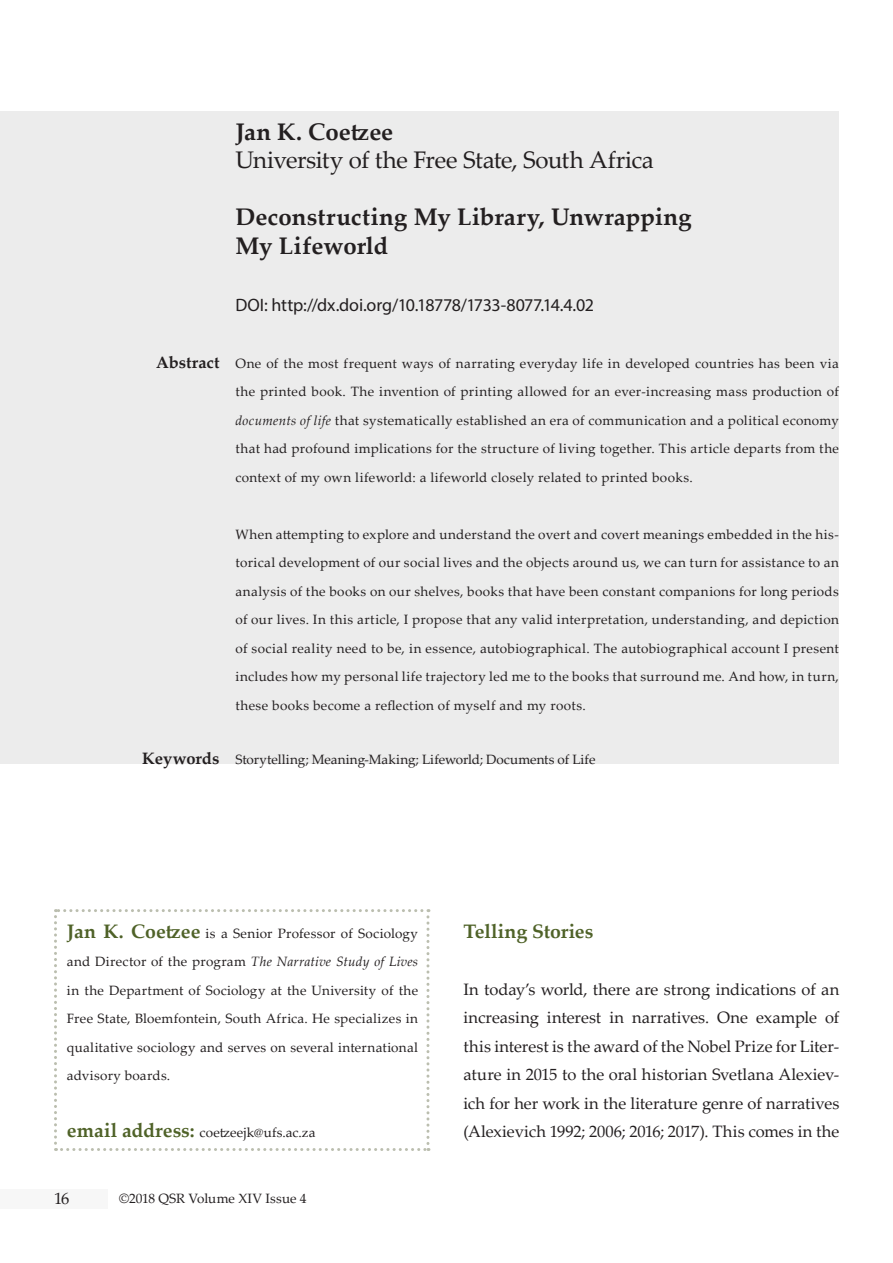
<style>
.page{position:relative;width:893px;height:1263px;background:#fff}
.page>*{position:absolute;margin:0;border:0;box-sizing:border-box;transform-origin:0 0}
.t1{font:700 24px/28.5px "Palatino Linotype";color:#231f20}
.t2{font:24px "Palatino Linotype";letter-spacing:-.02em;color:#231f20}
.t3{font:700 19.5px "Palatino Linotype";color:#4f6228}
.t4{font:18px "Myriad Pro";letter-spacing:-.015em;color:#231f20}
.t5{font:16.5px/28.5px "Palatino Linotype";letter-spacing:-.005em;color:#231f20;text-align:justify}
.t6{font:700 16.5px "Palatino Linotype";color:#231f20}
.t7{font:13.5px/28.5px "Palatino Linotype";letter-spacing:.015em;color:#231f20;text-align:justify}
.t8{font:13.5px "Palatino Linotype";letter-spacing:-.005em;color:#231f20}
.s1{font-style:italic}
.s2{font-weight:700;font-size:19.5px;color:#4f6228}
</style>
<div class="page">
<div style="left:0;top:1189px;width:108px;height:20px;background:#f7f7f7"></div>
<div style="left:0;top:111px;width:838px;height:653px;background:#ececec"></div>
<svg style="left:54px;top:909px;width:375px;height:242px"></svg>
<h1 class="t1" style="left:235px;top:116px;width:159px">Jan K. Coetzee</h1>
<h1 class="t2" style="left:235px;top:143px;width:420px">University of the Free State, South Africa</h1>
<h1 class="t1" style="left:235px;top:202px;width:458px">Deconstructing My Library, Unwrapping<br>My Lifeworld</h1>
<h3 class="t4" style="left:235px;top:293px;width:360px">DOI: http://dx.doi.org/10.18778/1733-8077.14.4.02</h3>
<p class="t6" style="left:156px;top:350px;width:65px">Abstract</p>
<p class="t7" style="left:235px;top:348px;width:605px">One of the most frequent ways of narrating everyday life in developed countries has been via the printed book. The invention of printing allowed for an ever-increasing mass production of <span class="s1">documents of life</span> that systematically established an era of communication and a political economy that had profound implications for the structure of living together. This article departs from the context of my own lifeworld: a lifeworld closely related to printed books.</p>
<p class="t6" style="left:142px;top:746px;width:79px">Keywords</p>
<p class="t7" style="left:235px;top:519px;width:605px">When attempting to explore and understand the overt and covert meanings embedded in the his&shy;torical development of our social lives and the objects around us, we can turn for assistance to an analysis of the books on our shelves, books that have been constant companions for long periods of our lives. In this article, I propose that any valid interpretation, understanding, and depiction of social reality need to be, in essence, autobiographical. The autobiographical account I present includes how my personal life trajectory led me to the books that surround me. And how, in turn, these books become a reflection of myself and my roots.</p>
<p class="t8" style="left:235px;top:749px;width:362px">Storytelling; Meaning-Making; Lifeworld; Documents of Life</p>
<p class="t7" style="left:67px;top:918px;width:353px"><span class="s2">Jan K. Coetzee</span> is a Senior Professor of Sociology and Director of the program <span class="s1">The Narrative Study of Lives </span>in the Department of Sociology at the University of the Free State, Bloemfontein, South Africa. He specializes in qualitative sociology and serves on several international advisory boards.</p>
<p class="t7" style="left:67px;top:1118px;width:250px"><span class="s2">email address:</span> coetzeejk@ufs.ac.za</p>
<p class="t5" style="left:54px;top:1183px;width:17px">16</p>
<p class="t8" style="left:119px;top:1188px;width:189px">©2018 QSR Volume XIV Issue 4</p>
<h2 class="t3" style="left:463px;top:917px;width:131px">Telling Stories</h2>
<p class="t5" style="left:463px;top:974px;width:377px">In today’s world, there are strong indications of an increasing interest in narratives. One example of this interest is the award of the Nobel Prize for Liter&shy;ature in 2015 to the oral historian Svetlana Alexiev&shy;ich for her work in the literature genre of narratives (Alexievich 1992; 2006; 2016; 2017). This comes in the</p>
</div>
